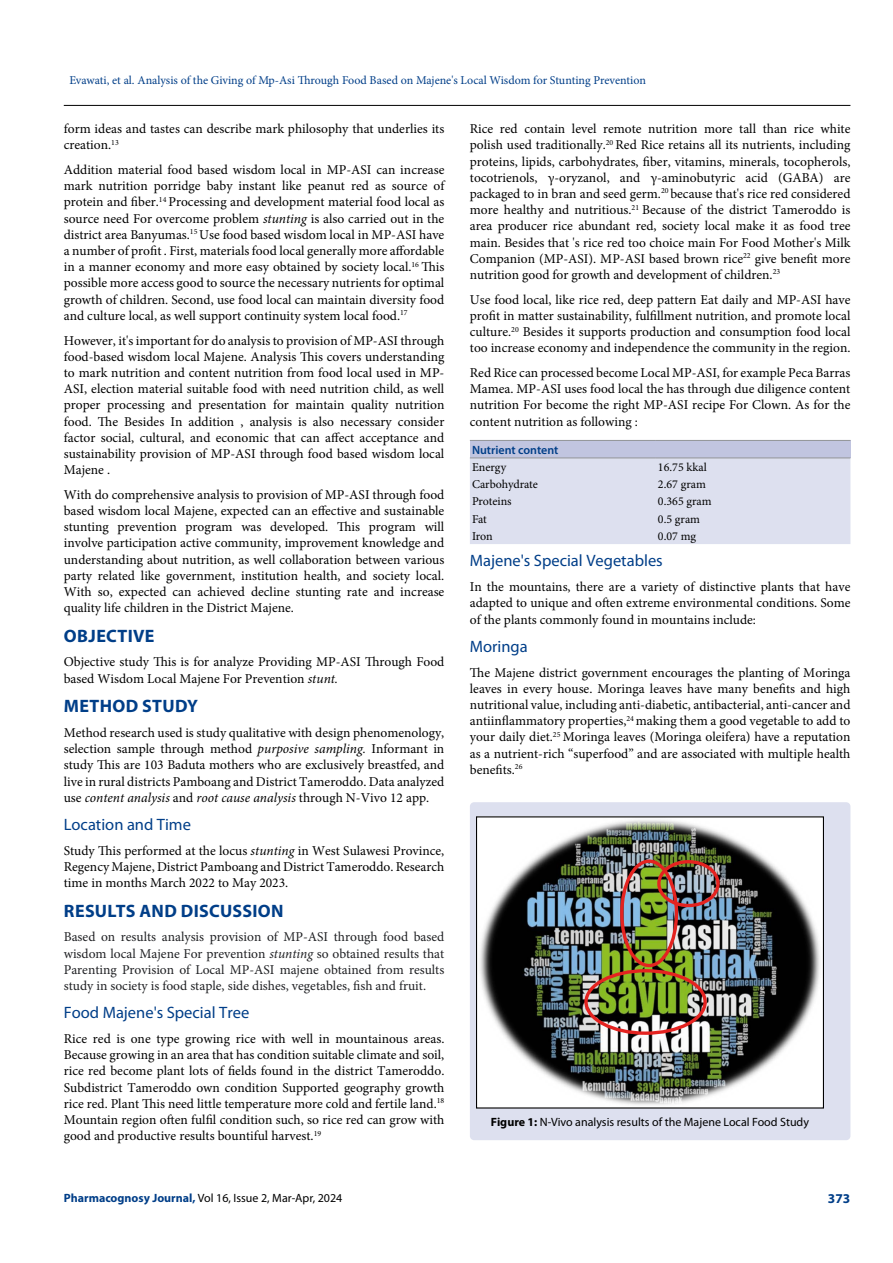
<style>
.page{position:relative;width:893px;height:1263px;background:#fff}
.page>*{position:absolute;margin:0;border:0;box-sizing:border-box;transform-origin:0 0}
.t1{font:700 18px "Myriad Pro";letter-spacing:.02em;color:#003e88}
.t2{font:16.5px "Myriad Pro";color:#003e88}
.t3{font:13.5px/16.2px "Minion Pro";color:#000;text-align:justify}
.t4{font:13.5px/16.2px "Minion Pro";color:#202124;text-align:justify}
.t5{font:700 13.5px "Myriad Pro";color:#003e88}
.t6{font:12px "Myriad Pro";color:#000}
.t7{font:12px "Minion Pro";letter-spacing:-.005em;color:#003e88}
.t8{font:12px "Minion Pro";color:#000}
.t9{font:600 12px "Myriad Pro";color:#003e88}
.s1{font-style:italic}
.s2{font-weight:700;color:#003e88}
.s3{font-weight:700}
</style>
<div class="page">
<hr style="left:64px;top:105px;width:786px;height:1px;background:#000">
<div style="left:470px;top:440px;width:380px;height:18px;background:#c1c5e0"></div>
<div style="left:470px;top:459px;width:380px;height:85px;background:#dde0ef"></div>
<hr style="left:470px;top:440px;width:186px;height:1px;background:#939598">
<hr style="left:656px;top:440px;width:194px;height:1px;background:#939598">
<hr style="left:470px;top:458px;width:186px;height:1px;background:#939598">
<hr style="left:656px;top:458px;width:194px;height:1px;background:#939598">
<div style="left:470px;top:802px;width:380px;height:338px;background:#dde0ef;border-radius:4px"></div>
<img style="left:476px;top:817px;width:347px;height:291px">
<div style="left:620px;top:859px;width:58px;height:108px;border:3px solid #e42320;border-radius:50%"></div>
<div style="left:657px;top:860px;width:63px;height:47px;border:3px solid #e42320;border-radius:50%"></div>
<div style="left:584px;top:969px;width:123px;height:66px;border:3px solid #e42320;border-radius:50%"></div>
<p class="t7" style="left:69px;top:72px;width:578px">Evawati, et al. Analysis of the Giving of Mp-Asi Through Food Based on Majene's Local Wisdom for Stunting Prevention</p>
<p class="t3" style="left:64px;top:121px;width:382px">form ideas and tastes can describe mark philosophy that underlies its creation.<sup>13</sup></p>
<p class="t3" style="left:64px;top:162px;width:382px">Addition material food based wisdom local in MP-ASI can increase mark nutrition porridge baby instant like peanut red as source of protein and fiber.<sup>14</sup> Processing and development material food local as source need For overcome problem <span class="s1">stunting</span> is also carried out in the district area Banyumas.<sup>15</sup> Use food based wisdom local in MP-ASI have a number of profit . First, materials food local generally more affordable in a manner economy and more easy obtained by society local.<sup>16</sup> This possible more access good to source the necessary nutrients for optimal growth of children. Second, use food local can maintain diversity food and culture local, as well support continuity system local food.<sup>17</sup></p>
<p class="t3" style="left:64px;top:332px;width:382px">However, it's important for do analysis to provision of MP-ASI through food-based wisdom local Majene. Analysis This covers understanding to mark nutrition and content nutrition from food local used in MP-ASI, election material suitable food with need nutrition child, as well proper processing and presentation for maintain quality nutrition food. The Besides In addition , analysis is also necessary consider factor social, cultural, and economic that can affect acceptance and sustainability provision of MP-ASI through food based wisdom local Majene .</p>
<p class="t3" style="left:64px;top:486px;width:382px">With do comprehensive analysis to provision of MP-ASI through food based wisdom local Majene, expected can an effective and sustainable stunting prevention program was developed. This program will involve participation active community, improvement knowledge and understanding about nutrition, as well collaboration between various party related like government, institution health, and society local.<br>With so, expected can achieved decline stunting rate and increase quality life children in the District Majene.</p>
<h1 class="t1" style="left:64px;top:624px;width:92px">OBJECTIVE</h1>
<p class="t3" style="left:64px;top:654px;width:382px">Objective study This is for analyze Providing MP-ASI Through Food based Wisdom Local Majene For Prevention <span class="s1">stunt.</span></p>
<h1 class="t1" style="left:64px;top:694px;width:136px">METHOD STUDY</h1>
<p class="t3" style="left:64px;top:724px;width:382px">Method research used is study qualitative with design phenomenology, selection sample through method <span class="s1">purposive sampling.</span> Informant in study This are 103 Baduta mothers who are exclusively breastfed, and live in rural districts Pamboang and District Tameroddo. Data analyzed use <span class="s1">content analysis</span> and <span class="s1">root cause analysis</span> through N-Vivo 12 app.</p>
<p class="t2" style="left:64px;top:814px;width:129px">Location and Time</p>
<p class="t3" style="left:64px;top:842px;width:382px">Study This performed at the locus <span class="s1">stunting</span> in West Sulawesi Province, Regency Majene, District Pamboang and District Tameroddo. Research time in months March 2022 to May 2023.</p>
<h1 class="t1" style="left:64px;top:899px;width:221px">RESULTS AND DISCUSSION</h1>
<p class="t4" style="left:64px;top:929px;width:382px">Based on results analysis provision of MP-ASI through food based wisdom local Majene For prevention <span class="s1">stunting</span> so obtained results that Parenting Provision of Local MP-ASI majene obtained from results study in society is food staple, side dishes, vegetables, fish and fruit.</p>
<p class="t2" style="left:64px;top:1002px;width:187px">Food Majene's Special Tree</p>
<p class="t3" style="left:64px;top:1030px;width:382px">Rice red is one type growing rice with well in mountainous areas.<br>Because growing in an area that has condition suitable climate and soil, rice red become plant lots of fields found in the district Tameroddo.<br>Subdistrict Tameroddo own condition Supported geography growth rice red. Plant This need little temperature more cold and fertile land.<sup>18<br></sup>Mountain region often fulfil condition such, so rice red can grow with good and productive results bountiful harvest.<sup>19</sup></p>
<p class="t6" style="left:64px;top:1190px;width:280px"><span class="s2">Pharmacognosy Journal,</span> Vol 16, Issue 2, Mar-Apr, 2024</p>
<p class="t3" style="left:470px;top:121px;width:382px">Rice red contain level remote nutrition more tall than rice white polish used traditionally.<sup>20</sup> Red Rice retains all its nutrients, including proteins, lipids, carbohydrates, fiber, vitamins, minerals, tocopherols, tocotrienols, γ-oryzanol, and γ-aminobutyric acid (GABA) are packaged to in bran and seed germ.<sup>20</sup> because that's rice red considered more healthy and nutritious.<sup>21</sup> Because of the district Tameroddo is area producer rice abundant red, society local make it as food tree main. Besides that 's rice red too choice main For Food Mother's Milk Companion (MP-ASI). MP-ASI based brown rice<sup>22</sup> give benefit more nutrition good for growth and development of children.<sup>23</sup></p>
<p class="t3" style="left:470px;top:291px;width:382px">Use food local, like rice red, deep pattern Eat daily and MP-ASI have profit in matter sustainability, fulfillment nutrition, and promote local culture.<sup>20</sup> Besides it supports production and consumption food local too increase economy and independence the community in the region.</p>
<p class="t3" style="left:470px;top:365px;width:382px">Red Rice can processed become Local MP-ASI, for example Peca Barras Mamea. MP-ASI uses food local the has through due diligence content nutrition For become the right MP-ASI recipe For Clown. As for the content nutrition as following :</p>
<p class="t9" style="left:472px;top:442px;width:88px">Nutrient content</p>
<p class="t8" style="left:472px;top:459px;width:36px">Energy</p>
<p class="t8" style="left:658px;top:459px;width:50px">16.75 kkal</p>
<p class="t8" style="left:472px;top:476px;width:67px">Carbohydrate</p>
<p class="t8" style="left:658px;top:476px;width:49px">2.67 gram</p>
<p class="t8" style="left:472px;top:493px;width:41px">Proteins</p>
<p class="t8" style="left:658px;top:493px;width:55px">0.365 gram</p>
<p class="t8" style="left:472px;top:511px;width:16px">Fat</p>
<p class="t8" style="left:658px;top:511px;width:44px">0.5 gram</p>
<p class="t8" style="left:472px;top:528px;width:22px">Iron</p>
<p class="t8" style="left:658px;top:528px;width:40px">0.07 mg</p>
<p class="t2" style="left:470px;top:551px;width:194px">Majene's Special Vegetables</p>
<p class="t3" style="left:470px;top:579px;width:382px">In the mountains, there are a variety of distinctive plants that have adapted to unique and often extreme environmental conditions. Some of the plants commonly found in mountains include:</p>
<p class="t2" style="left:470px;top:636px;width:59px">Moringa</p>
<p class="t3" style="left:470px;top:664px;width:382px">The Majene district government encourages the planting of Moringa leaves in every house. Moringa leaves have many benefits and high nutritional value, including anti-diabetic, antibacterial, anti-cancer and antiinflammatory properties,<sup>24</sup> making them a good vegetable to add to your daily diet.<sup>25</sup> Moringa leaves (Moringa oleifera) have a reputation as a nutrient-rich “superfood” and are associated with multiple health benefits.<sup>26</sup></p>
<p class="t6" style="left:491px;top:1114px;width:320px"><span class="s3">Figure 1:</span> N-Vivo analysis results of the Majene Local Food Study</p>
<p class="t5" style="left:828px;top:1189px;width:24px">373</p>
</div>
